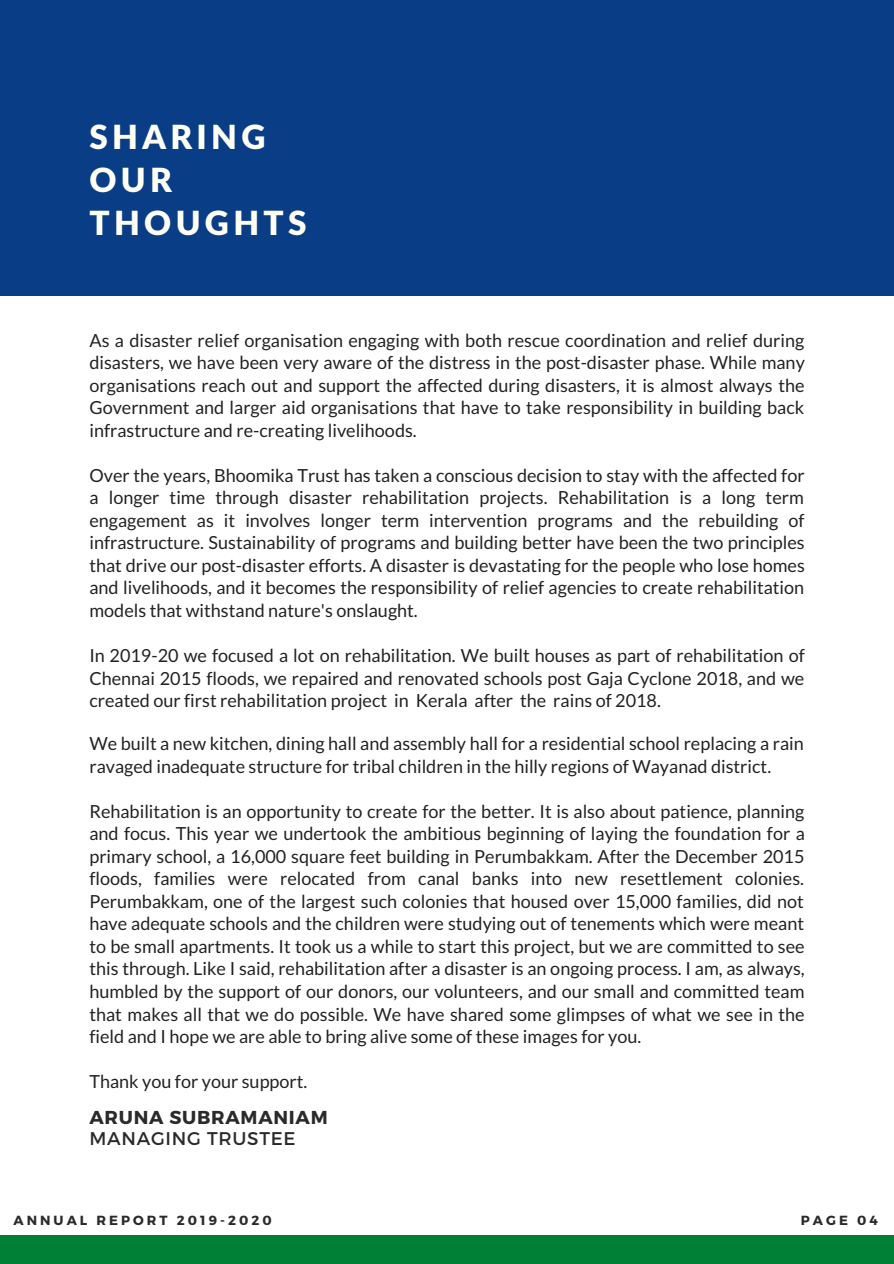
<style>
.page{position:relative;width:894px;height:1264px;background:#fff}
.page>*{position:absolute;margin:0;border:0;box-sizing:border-box;transform-origin:0 0}
.t1{font:900 33.3px/42.8px "Lato Latin";letter-spacing:.13em;color:#fffff4}
.t2{font:700 18.75px "Montserrat";letter-spacing:.04em;color:#2a2a2a}
.t3{font:18.3px "Montserrat";letter-spacing:.04em;color:#2a2a2a}
.t4{font:18px/22.5px "Lato";color:#222;text-align:justify}
.t5{font:700 13.2px "Montserrat";letter-spacing:.23em;color:#2a2a2a}
</style>
<div class="page">
<div style="left:0;top:0;width:893px;height:295px;background:#093e86"></div>
<div style="left:0;top:1235px;width:893px;height:28px;background:#008037"></div>
<h1 class="t1" style="left:89px;top:118px;width:218px">SHARING<br>OUR<br>THOUGHTS</h1>
<p class="t4" style="left:89px;top:328px;width:716px">As a disaster relief organisation engaging with both rescue coordination and relief during disasters, we have been very aware of the distress in the post-disaster phase. While many organisations reach out and support the affected during disasters, it is almost always the Government and larger aid organisations that have to take responsibility in building back infrastructure and re-creating livelihoods.</p>
<p class="t4" style="left:89px;top:463px;width:716px">Over the years, Bhoomika Trust has taken a conscious decision to stay with the affected for a longer time through disaster rehabilitation projects. Rehabilitation is a long term engagement as it involves longer term intervention programs and the rebuilding of infrastructure. Sustainability of programs and building better have been the two principles that drive our post-disaster efforts. A disaster is devastating for the people who lose homes and livelihoods, and it becomes the responsibility of relief agencies to create rehabilitation models that withstand nature's onslaught.</p>
<p class="t4" style="left:89px;top:643px;width:716px">In 2019-20 we focused a lot on rehabilitation. We built houses as part of rehabilitation of Chennai 2015 floods, we repaired and renovated schools post Gaja Cyclone 2018, and we created our first rehabilitation project in Kerala after the rains of 2018.</p>
<p class="t4" style="left:89px;top:732px;width:715px">We built a new kitchen, dining hall and assembly hall for a residential school replacing a rain ravaged inadequate structure for tribal children in the hilly regions of Wayanad district.</p>
<p class="t4" style="left:89px;top:799px;width:716px">Rehabilitation is an opportunity to create for the better. It is also about patience, planning and focus. This year we undertook the ambitious beginning of laying the foundation for a primary school, a 16,000 square feet building in Perumbakkam. After the December 2015 floods, families were relocated from canal banks into new resettlement colonies.<br>Perumbakkam, one of the largest such colonies that housed over 15,000 families, did not have adequate schools and the children were studying out of tenements which were meant to be small apartments. It took us a while to start this project, but we are committed to see this through. Like I said, rehabilitation after a disaster is an ongoing process. I am, as always, humbled by the support of our donors, our volunteers, and our small and committed team that makes all that we do possible. We have shared some glimpses of what we see in the field and I hope we are able to bring alive some of these images for you.</p>
<p class="t4" style="left:89px;top:1069px;width:219px">Thank you for your support.</p>
<p class="t2" style="left:89px;top:1105px;width:240px">ARUNA SUBRAMANIAM</p>
<p class="t3" style="left:89px;top:1127px;width:207px">MANAGING TRUSTEE</p>
<p class="t5" style="left:13px;top:1211px;width:260px">ANNUAL REPORT 2019-2020</p>
<p class="t5" style="left:800px;top:1211px;width:78px">PAGE 04</p>
</div>
